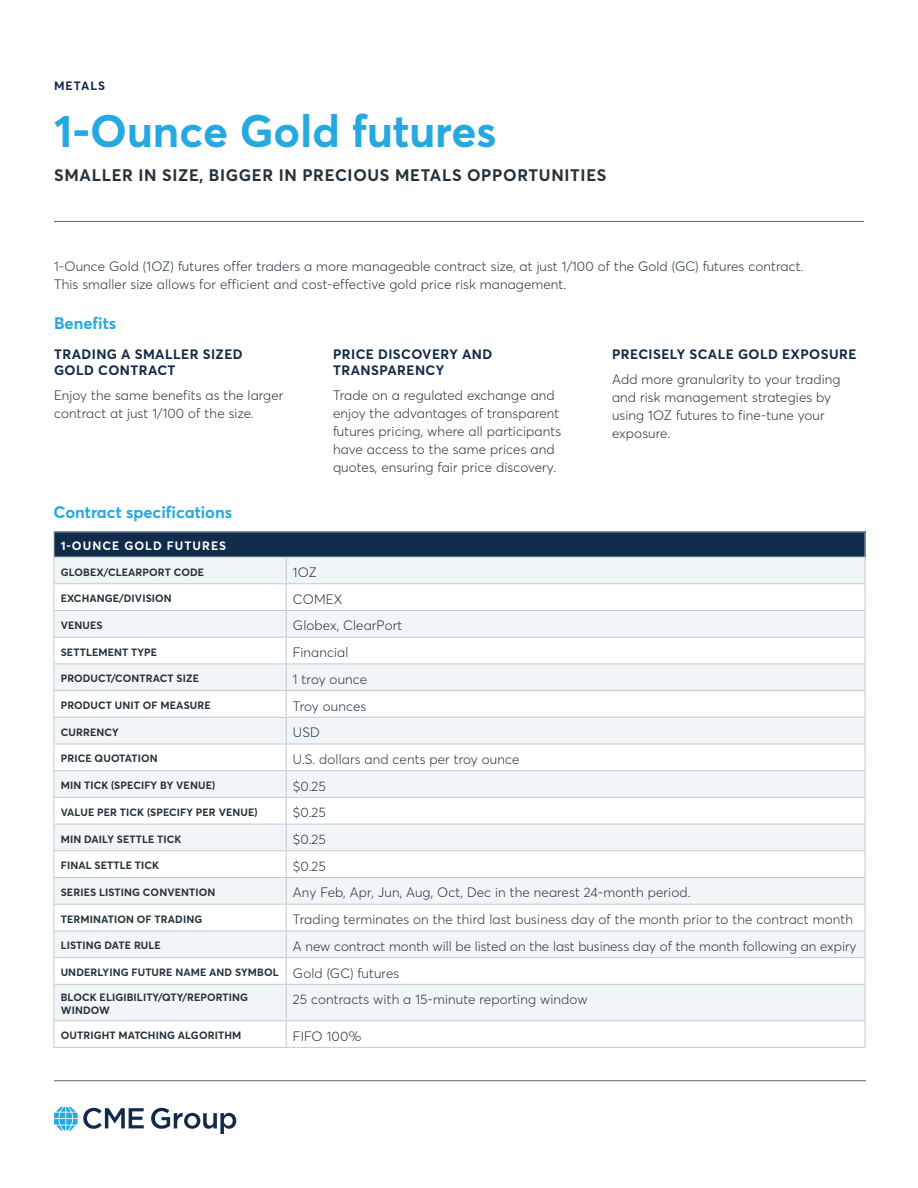
<style>
.page{position:relative;width:918px;height:1188px;background:#fff}
.page>*{position:absolute;margin:0;border:0;box-sizing:border-box;transform-origin:0 0}
.t1{font:700 45px "Averta";color:#25a9e0}
.t2{font:700 16.5px "Averta";letter-spacing:.04em;color:#25323c}
.t3{font:700 16.5px "Averta";color:#25a9e0}
.t4{font:300 13.5px/18px "Averta";letter-spacing:.01em;color:#25323c}
.t5{font:700 13.5px/16.2px "Averta";letter-spacing:.03em;color:#112b4a}
.t6{font:700 12px "Averta";letter-spacing:.085em;color:#fff}
.t7{font:700 12px "Averta";letter-spacing:.085em;color:#112b4a}
.t8{font:700 10.5px/12.6px "Averta";letter-spacing:.01em;color:#25323c}
.s1{font-weight:300;font-size:13.5px}
</style>
<div class="page">
<hr style="left:54px;top:221px;width:810px;height:1px;background:#5a6874">
<div style="left:54px;top:532px;width:811px;height:25px;background:#112b4a"></div>
<svg style="left:55px;top:558px;width:810px;height:462px;fill:#f1f5f7"></svg>
<hr style="left:54px;top:583px;width:232px;height:1px;background:#c2cace">
<hr style="left:286px;top:583px;width:579px;height:1px;background:#c2cace">
<hr style="left:54px;top:610px;width:232px;height:1px;background:#c2cace">
<hr style="left:286px;top:610px;width:579px;height:1px;background:#c2cace">
<hr style="left:54px;top:637px;width:232px;height:1px;background:#c2cace">
<hr style="left:286px;top:637px;width:579px;height:1px;background:#c2cace">
<hr style="left:54px;top:664px;width:232px;height:1px;background:#c2cace">
<hr style="left:286px;top:664px;width:579px;height:1px;background:#c2cace">
<hr style="left:54px;top:690px;width:232px;height:1px;background:#c2cace">
<hr style="left:286px;top:690px;width:579px;height:1px;background:#c2cace">
<hr style="left:54px;top:717px;width:232px;height:1px;background:#c2cace">
<hr style="left:286px;top:717px;width:579px;height:1px;background:#c2cace">
<hr style="left:54px;top:744px;width:232px;height:1px;background:#c2cace">
<hr style="left:286px;top:744px;width:579px;height:1px;background:#c2cace">
<hr style="left:54px;top:770px;width:232px;height:1px;background:#c2cace">
<hr style="left:286px;top:770px;width:579px;height:1px;background:#c2cace">
<hr style="left:54px;top:797px;width:232px;height:1px;background:#c2cace">
<hr style="left:286px;top:797px;width:579px;height:1px;background:#c2cace">
<hr style="left:54px;top:824px;width:232px;height:1px;background:#c2cace">
<hr style="left:286px;top:824px;width:579px;height:1px;background:#c2cace">
<hr style="left:54px;top:850px;width:232px;height:1px;background:#c2cace">
<hr style="left:286px;top:850px;width:579px;height:1px;background:#c2cace">
<hr style="left:54px;top:877px;width:232px;height:1px;background:#c2cace">
<hr style="left:286px;top:877px;width:579px;height:1px;background:#c2cace">
<hr style="left:54px;top:904px;width:232px;height:1px;background:#c2cace">
<hr style="left:286px;top:904px;width:579px;height:1px;background:#c2cace">
<hr style="left:54px;top:931px;width:232px;height:1px;background:#c2cace">
<hr style="left:286px;top:931px;width:579px;height:1px;background:#c2cace">
<hr style="left:54px;top:957px;width:232px;height:1px;background:#c2cace">
<hr style="left:286px;top:957px;width:579px;height:1px;background:#c2cace">
<svg style="left:286px;top:558px;width:1px;height:426px"></svg>
<hr style="left:54px;top:984px;width:232px;height:1px;background:#c2cace">
<hr style="left:54px;top:1020px;width:232px;height:1px;background:#c2cace">
<svg style="left:286px;top:1021px;width:1px;height:26px"></svg>
<hr style="left:54px;top:1047px;width:232px;height:1px;background:#c2cace">
<hr style="left:286px;top:1047px;width:579px;height:1px;background:#c2cace">
<hr style="left:54px;top:985px;width:1px;height:35px;background:#c2cace">
<svg style="left:54px;top:1021px;width:1px;height:26px"></svg>
<svg style="left:865px;top:1021px;width:1px;height:26px"></svg>
<hr style="left:54px;top:531px;width:232px;height:1px;background:#c2cace">
<svg style="left:54px;top:532px;width:1px;height:452px"></svg>
<hr style="left:286px;top:531px;width:579px;height:1px;background:#c2cace">
<svg style="left:865px;top:532px;width:1px;height:452px"></svg>
<hr style="left:54px;top:557px;width:232px;height:1px;background:#c2cace">
<hr style="left:286px;top:557px;width:579px;height:1px;background:#c2cace">
<hr style="left:286px;top:984px;width:579px;height:1px;background:#c2cace">
<hr style="left:286px;top:985px;width:1px;height:35px;background:#c2cace">
<hr style="left:865px;top:985px;width:1px;height:35px;background:#c2cace">
<hr style="left:286px;top:1020px;width:579px;height:1px;background:#c2cace">
<svg style="left:151px;top:1108px;width:85px;height:26px"></svg>
<svg style="left:54px;top:1107px;width:90px;height:23px"></svg>
<hr style="left:54px;top:1080px;width:812px;height:1px;background:#5a6874">
<p class="t7" style="left:54px;top:77px;width:53px">METALS</p>
<h1 class="t1" style="left:54px;top:100px;width:444px">1-Ounce Gold futures</h1>
<p class="t2" style="left:54px;top:163px;width:554px">SMALLER IN SIZE, BIGGER IN PRECIOUS METALS OPPORTUNITIES</p>
<p class="t4" style="left:54px;top:257px;width:751px">1-Ounce Gold (1OZ) futures offer traders a more manageable contract size, at just 1/100 of the Gold (GC) futures contract.<br>This smaller size allows for efficient and cost-effective gold price risk management.</p>
<p class="t3" style="left:54px;top:312px;width:64px">Benefits</p>
<p class="t5" style="left:54px;top:345px;width:190px">TRADING A SMALLER SIZED<br>GOLD CONTRACT</p>
<p class="t4" style="left:54px;top:386px;width:231px">Enjoy the same benefits as the larger contract at just 1/100 of the size.</p>
<p class="t5" style="left:612px;top:345px;width:246px">PRECISELY SCALE GOLD EXPOSURE</p>
<p class="t4" style="left:612px;top:369px;width:230px">Add more granularity to your trading and risk management strategies by using 1OZ futures to fine-tune your exposure.</p>
<p class="t5" style="left:333px;top:345px;width:161px">PRICE DISCOVERY AND<br>TRANSPARENCY</p>
<p class="t4" style="left:333px;top:386px;width:230px">Trade on a regulated exchange and enjoy the advantages of transparent futures pricing, where all participants have access to the same prices and quotes, ensuring fair price discovery.</p>
<p class="t3" style="left:54px;top:501px;width:180px">Contract specifications</p>
<p class="t6" style="left:61px;top:538px;width:167px">1-OUNCE GOLD FUTURES</p>
<p class="t8" style="left:61px;top:565px;width:145px">GLOBEX/CLEARPORT CODE</p>
<p class="t4" style="left:293px;top:563px;width:25px">1OZ</p>
<p class="t8" style="left:61px;top:592px;width:113px">EXCHANGE/DIVISION</p>
<p class="t4" style="left:293px;top:589px;width:51px">COMEX</p>
<p class="t8" style="left:61px;top:618px;width:43px">VENUES</p>
<p class="t4" style="left:293px;top:616px;width:111px">Globex, ClearPort</p>
<p class="t8" style="left:61px;top:645px;width:98px">SETTLEMENT TYPE</p>
<p class="t4" style="left:293px;top:643px;width:57px">Financial</p>
<p class="t8" style="left:61px;top:672px;width:140px">PRODUCT/CONTRACT SIZE</p>
<p class="t4" style="left:293px;top:670px;width:76px">1 troy ounce</p>
<p class="t8" style="left:61px;top:699px;width:152px">PRODUCT UNIT OF MEASURE</p>
<p class="t4" style="left:293px;top:696px;width:75px">Troy ounces</p>
<p class="t8" style="left:61px;top:725px;width:60px">CURRENCY</p>
<p class="t4" style="left:293px;top:723px;width:28px">USD</p>
<p class="t8" style="left:61px;top:752px;width:98px">PRICE QUOTATION</p>
<p class="t4" style="left:293px;top:750px;width:228px">U.S. dollars and cents per troy ounce</p>
<p class="t8" style="left:61px;top:779px;width:156px">MIN TICK (SPECIFY BY VENUE)</p>
<p class="t4" style="left:293px;top:776px;width:34px">$0.25</p>
<p class="t8" style="left:61px;top:805px;width:198px">VALUE PER TICK (SPECIFY PER VENUE)</p>
<p class="t4" style="left:293px;top:803px;width:34px">$0.25</p>
<p class="t8" style="left:61px;top:832px;width:122px">MIN DAILY SETTLE TICK</p>
<p class="t4" style="left:293px;top:830px;width:34px">$0.25</p>
<p class="t8" style="left:61px;top:859px;width:100px">FINAL SETTLE TICK</p>
<p class="t4" style="left:293px;top:857px;width:34px">$0.25</p>
<p class="t8" style="left:61px;top:886px;width:156px">SERIES LISTING CONVENTION</p>
<p class="t4" style="left:293px;top:883px;width:399px">Any Feb, Apr, Jun, Aug, Oct, Dec in the nearest 24-month period.</p>
<p class="t8" style="left:61px;top:912px;width:143px">TERMINATION OF TRADING</p>
<p class="t4" style="left:293px;top:910px;width:562px">Trading terminates on the third last business day of the month prior to the contract month</p>
<p class="t8" style="left:61px;top:939px;width:102px">LISTING DATE RULE</p>
<p class="t4" style="left:293px;top:937px;width:565px">A new contract month will be listed on the last business day of the month following an expiry</p>
<p class="t8" style="left:61px;top:966px;width:340px">UNDERLYING FUTURE NAME AND SYMBOL <span class="s1">Gold (GC) futures</span></p>
<p class="t8" style="left:61px;top:991px;width:189px">BLOCK ELIGIBILITY/QTY/REPORTING<br>WINDOW</p>
<p class="t4" style="left:293px;top:990px;width:296px">25 contracts with a 15-minute reporting window</p>
<p class="t8" style="left:61px;top:1029px;width:182px">OUTRIGHT MATCHING ALGORITHM</p>
<p class="t4" style="left:293px;top:1026px;width:70px">FIFO 100%</p>
</div>
